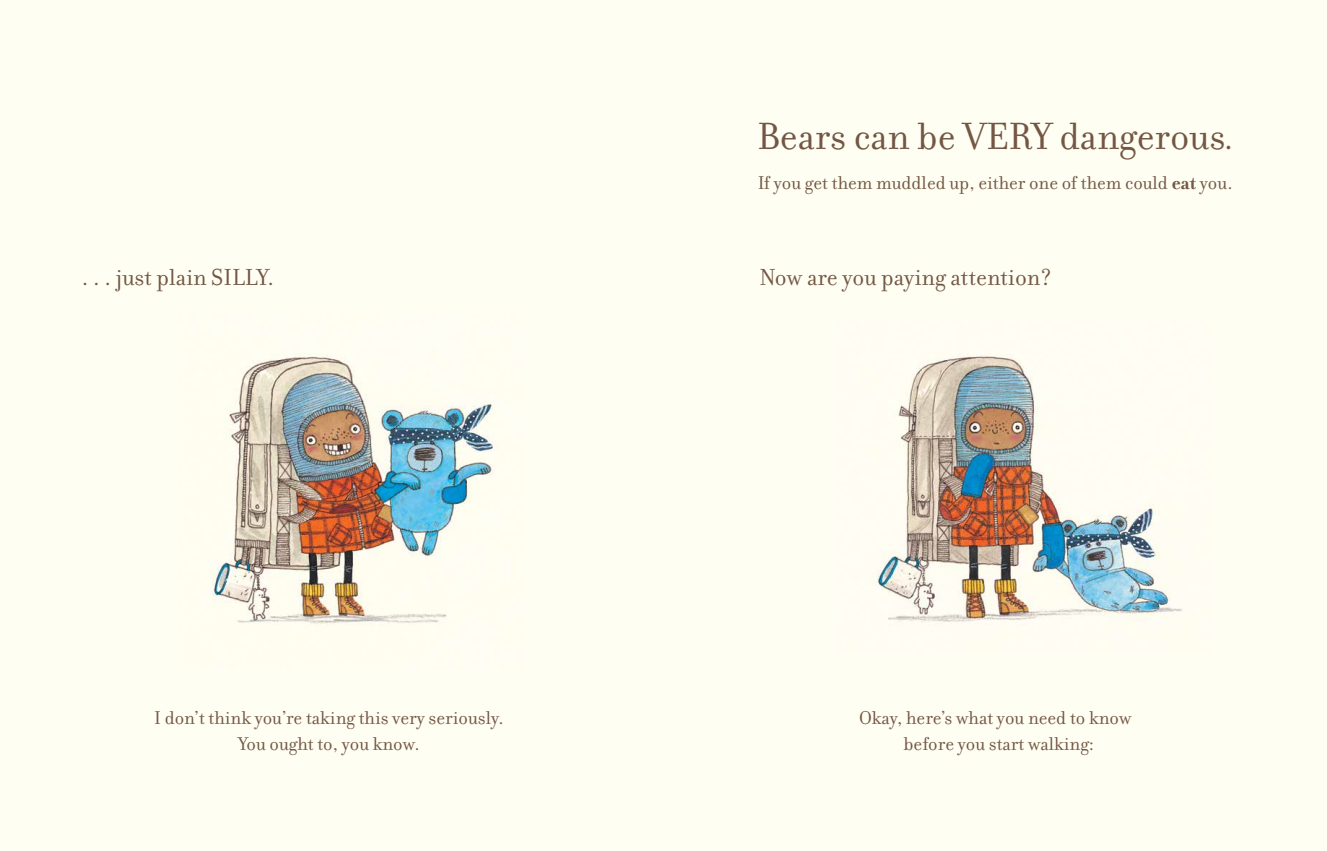
<style>
.page{position:relative;width:1327px;height:851px;background:#fff}
.page>*{position:absolute;margin:0;border:0;box-sizing:border-box;transform-origin:0 0}
.t1{font:40.9px "Filosofia";color:#735744}
.t2{font:25px "Filosofia";color:#735744}
.t3{font:20px/26px "Filosofia";color:#735744;text-align:center}
.s1{font-size:35.9px}
.s2{font-weight:700}
</style>
<div class="page">
<div style="left:0;top:0;width:1327px;height:850px;background:#fffef2"></div>
<img style="left:871px;top:354px;width:312px;height:268px">
<img style="left:212px;top:354px;width:282px;height:270px">
<p class="t2" style="left:82px;top:263px;width:194px">. . . just plain silly.</p>
<p class="t3" style="left:154px;top:704px;width:351px">I don’t think you’re taking this very seriously.<br>You ought to, you know.</p>
<h1 class="t1" style="left:757px;top:114px;width:478px">Bears can be very dangerous<span class="s1">.</span></h1>
<p class="t3" style="left:758px;top:170px;width:476px">If you get them muddled up, either one of them could <span class="s2">eat</span> you.</p>
<p class="t2" style="left:759px;top:263px;width:294px">Now are you paying attention?</p>
<p class="t3" style="left:859px;top:704px;width:274px">Okay, here’s what you need to know before you start walking:</p>
</div>
